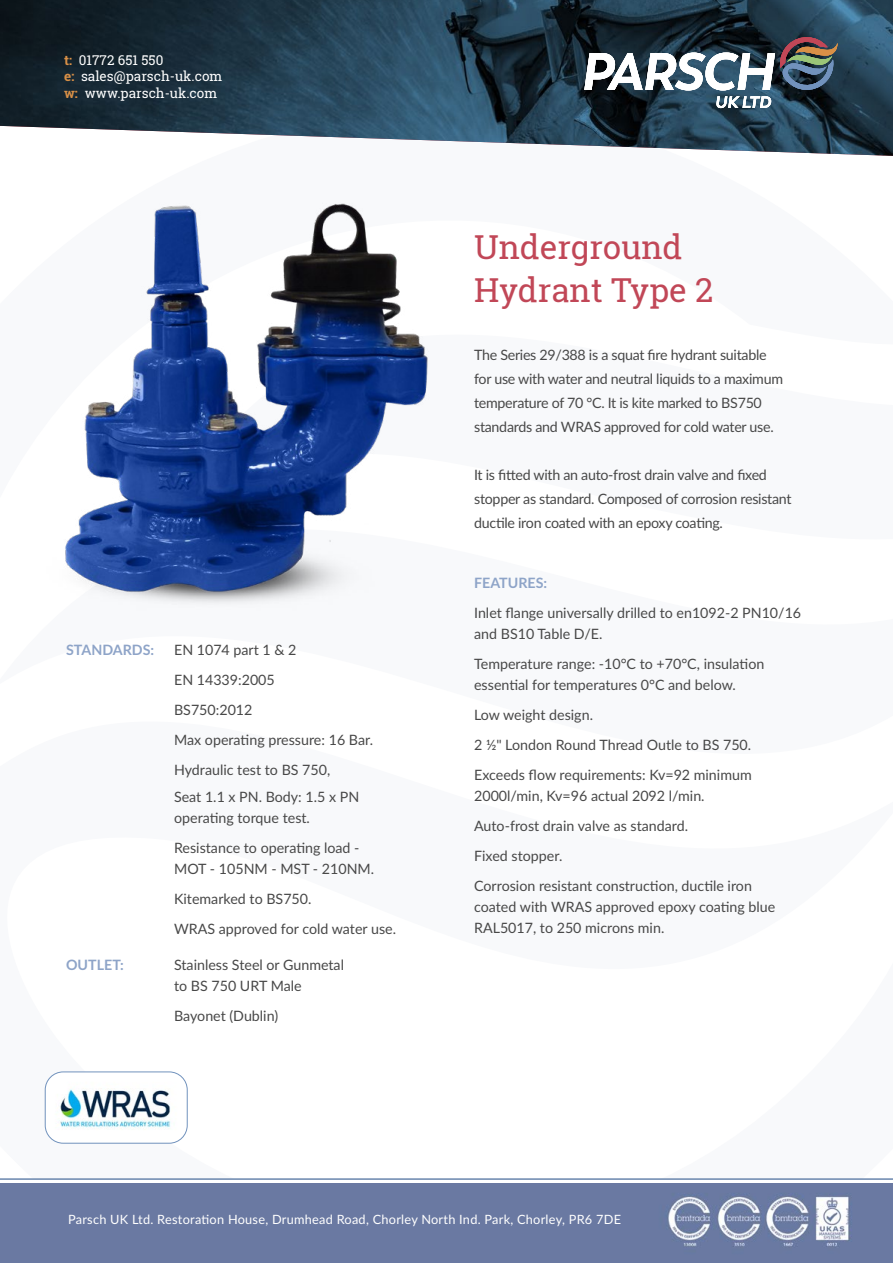
<style>
.page{position:relative;width:893px;height:1263px;background:#fff}
.page>*{position:absolute;margin:0;border:0;box-sizing:border-box;transform-origin:0 0}
.t1{font:33px/43.5px "Roboto Slab";color:#c14757}
.t2{font:14.25px/30px "Lato";color:#484848}
.t3{font:14.25px/24px "Lato";letter-spacing:-.02em;color:#484848}
.t4{font:700 14.25px "Lato";color:#8ea4c8}
.t5{font:13.5px/16.5px "Roboto Slab";color:#fff}
.t6{font:12.75px "Lato";letter-spacing:.02em;color:#fff}
.s1{font-weight:700;color:#d89047}
</style>
<div class="page">
<svg style="left:0;top:1178px;width:893px;height:2px;background:#8da2c0"></svg>
<img style="left:0;top:0;width:893px;height:156px">
<svg style="left:584px;top:34px;width:254px;height:74px"></svg>
<img style="left:0;top:1183px;width:893px;height:80px">
<img style="left:65px;top:203px;width:364px;height:402px">
<img style="left:45px;top:1073px;width:142px;height:70px">
<div style="left:45px;top:1071px;width:143px;height:72px;border:1px solid #7192bd;border-radius:18px"></div>
<p class="t5" style="left:64px;top:51px;width:160px"><span class="s1">t:</span> 01772 651 550<br><span class="s1">e:</span> sales@parsch-uk.com <span class="s1">w:</span> www.parsch-uk.com</p>
<p class="t4" style="left:66px;top:639px;width:90px">STANDARDS:</p>
<p class="t2" style="left:174px;top:634px;width:200px">EN 1074 part 1 &amp; 2<br>EN 14339:2005<br>BS750:2012<br>Max operating pressure: 16 Bar.<br>Hydraulic test to BS 750,</p>
<p class="t2" style="left:174px;top:785px;width:187px;line-height:21px">Seat 1.1 x PN. Body: 1.5 x PN operating torque test.</p>
<p class="t2" style="left:174px;top:836px;width:202px;line-height:21px">Resistance to operating load -<br>MOT - 105NM - MST - 210NM.</p>
<p class="t2" style="left:174px;top:883px;width:223px">Kitemarked to BS750.<br>WRAS approved for cold water use.</p>
<p class="t4" style="left:66px;top:954px;width:59px">OUTLET:</p>
<p class="t2" style="left:174px;top:953px;width:171px;line-height:21px">Stainless Steel or Gunmetal to BS 750 URT Male</p>
<p class="t2" style="left:174px;top:1000px;width:106px">Bayonet (Dublin)</p>
<h1 class="t1" style="left:474px;top:225px;width:241px">Underground<br>Hydrant Type 2</h1>
<p class="t3" style="left:474px;top:342px;width:310px">The Series 29/388 is a squat fire hydrant suitable for use with water and neutral liquids to a maximum temperature of 70 °C. It is kite marked to BS750 standards and WRAS approved for cold water use.</p>
<p class="t3" style="left:474px;top:462px;width:319px">It is fitted with an auto-frost drain valve and fixed stopper as standard. Composed of corrosion resistant ductile iron coated with an epoxy coating.</p>
<p class="t4" style="left:474px;top:572px;width:75px">FEATURES:</p>
<p class="t2" style="left:474px;top:602px;width:329px;line-height:21px">Inlet flange universally drilled to en1092-2 PN10/16 and BS10 Table D/E.</p>
<p class="t2" style="left:474px;top:653px;width:292px;line-height:21px">Temperature range: -10°C to +70°C, insulation essential for temperatures 0°C and below.</p>
<p class="t2" style="left:474px;top:699px;width:279px">Low weight design.<br>2 ½" London Round Thread Outle to BS 750.<br>Exceeds flow requirements: Kv=92 minimum</p>
<p class="t2" style="left:474px;top:780px;width:279px">2000l/min, Kv=96 actual 2092 l/min.<br>Auto-frost drain valve as standard.<br>Fixed stopper.<br>Corrosion resistant construction, ductile iron</p>
<p class="t2" style="left:474px;top:896px;width:303px;line-height:21px">coated with WRAS approved epoxy coating blue<br>RAL5017, to 250 microns min.</p>
<p class="t6" style="left:68px;top:1210px;width:554px">Parsch UK Ltd. Restoration House, Drumhead Road, Chorley North Ind. Park, Chorley, PR6 7DE</p>
</div>
